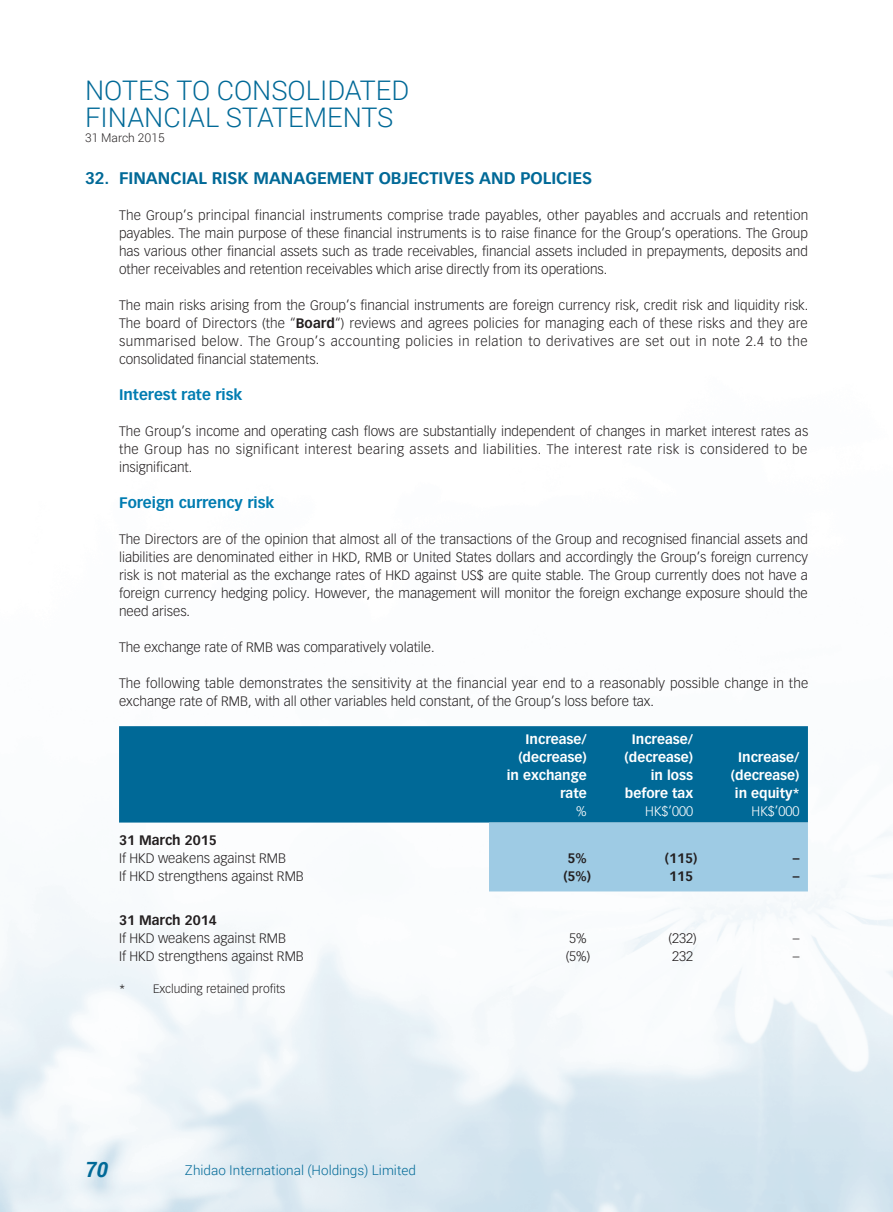
<style>
.page{position:relative;width:893px;height:1212px;background:#fff}
.page>*{position:absolute;margin:0;border:0;box-sizing:border-box;transform-origin:0 0}
.t1{font:300 27px/27px "Roboto";color:#006997}
.t2{font:italic 700 21px "Roboto";color:#006997}
._01_H1{font:700 16.5px "Vectora LT Std";color:#006997}
._02_H2{font:700 15px "Vectora LT Std";color:#007cb1}
._00_txt{font:300 13.5px/18px "Vectora LT Std";color:#231f20;text-align:justify}
._50_Table_txt{font:300 13.5px "Vectora LT Std";color:#231f20}
._50_Table_txt-2{font:700 13.5px "Vectora LT Std";color:#fff}
._50_Table_txt-3{font:700 13.5px "Vectora LT Std";color:#231f20}
.t3{font:300 13.5px "Roboto";color:#006997}
._50_Table_txt-4{font:300 13.5px "Vectora LT Std";color:#fff}
._06_Notes{font:300 12px "Vectora LT Std";color:#231f20}
.t4{font:300 12px "Roboto";color:#231f20}
.s1{font-weight:700}
</style>
<div class="page">
<img style="left:0;top:822px;width:893px;height:390px">
<div style="left:119px;top:726px;width:689px;height:96px;background:#006997"></div>
<div style="left:489px;top:822px;width:319px;height:69px;background:#9ecbe4"></div>
<h1 class="t1" style="left:85px;top:76px;width:326px">NOTES TO CONSOLIDATED<br>FINANCIAL STATEMENTS</h1>
<p class="t4" style="left:85px;top:130px;width:81px">31 March 2015</p>
<p class="_01_H1" style="left:85px;top:168px;width:509px">32. FINANCIAL RISK MANAGEMENT OBJECTIVES AND POLICIES</p>
<p class="_00_txt" style="left:119px;top:206px;width:691px">The Group’s principal financial instruments comprise trade payables, other payables and accruals and retention payables. The main purpose of these financial instruments is to raise finance for the Group’s operations. The Group has various other financial assets such as trade receivables, financial assets included in prepayments, deposits and other receivables and retention receivables which arise directly from its operations.</p>
<p class="_00_txt" style="left:119px;top:296px;width:691px">The main risks arising from the Group’s financial instruments are foreign currency risk, credit risk and liquidity risk.<br>The board of Directors (the “<span class="s1">Board</span>“) reviews and agrees policies for managing each of these risks and they are summarised below. The Group’s accounting policies in relation to derivatives are set out in note 2.4 to the consolidated financial statements.</p>
<p class="_02_H2" style="left:119px;top:385px;width:125px">Interest rate risk</p>
<p class="_00_txt" style="left:119px;top:422px;width:691px">The Group’s income and operating cash flows are substantially independent of changes in market interest rates as the Group has no significant interest bearing assets and liabilities. The interest rate risk is considered to be insignificant.</p>
<p class="_02_H2" style="left:119px;top:493px;width:157px">Foreign currency risk</p>
<p class="_00_txt" style="left:119px;top:530px;width:690px">The Directors are of the opinion that almost all of the transactions of the Group and recognised financial assets and liabilities are denominated either in HKD, RMB or United States dollars and accordingly the Group’s foreign currency risk is not material as the exchange rates of HKD against US$ are quite stable. The Group currently does not have a foreign currency hedging policy. However, the management will monitor the foreign exchange exposure should the need arises.</p>
<p class="_00_txt" style="left:119px;top:638px;width:317px">The exchange rate of RMB was comparatively volatile.</p>
<p class="_00_txt" style="left:119px;top:674px;width:691px">The following table demonstrates the sensitivity at the financial year end to a reasonably possible change in the exchange rate of RMB, with all other variables held constant, of the Group’s loss before tax.</p>
<p class="_50_Table_txt-2" style="left:526px;top:731px;width:63px">Increase/</p>
<p class="_50_Table_txt-2" style="left:518px;top:749px;width:70px">(decrease)</p>
<p class="_50_Table_txt-2" style="left:507px;top:767px;width:82px">in exchange</p>
<p class="_50_Table_txt-2" style="left:560px;top:785px;width:28px">rate</p>
<p class="_50_Table_txt-2" style="left:632px;top:731px;width:63px">Increase/</p>
<p class="_50_Table_txt-2" style="left:625px;top:749px;width:70px">(decrease)</p>
<p class="_50_Table_txt-2" style="left:651px;top:767px;width:44px">in loss</p>
<p class="_50_Table_txt-2" style="left:625px;top:785px;width:70px">before tax</p>
<p class="_50_Table_txt-2" style="left:738px;top:749px;width:63px">Increase/</p>
<p class="_50_Table_txt-2" style="left:731px;top:767px;width:70px">(decrease)</p>
<p class="_50_Table_txt-2" style="left:735px;top:785px;width:66px">in equity*</p>
<p class="_50_Table_txt-4" style="left:576px;top:803px;width:12px">%</p>
<p class="_50_Table_txt-4" style="left:645px;top:803px;width:49px">HK$’000</p>
<p class="_50_Table_txt-4" style="left:752px;top:803px;width:49px">HK$’000</p>
<p class="_50_Table_txt-3" style="left:119px;top:832px;width:99px">31 March 2015</p>
<p class="_50_Table_txt" style="left:119px;top:850px;width:169px">If HKD weakens against RMB</p>
<p class="_50_Table_txt-3" style="left:568px;top:850px;width:21px">5%</p>
<p class="_50_Table_txt-3" style="left:665px;top:850px;width:34px">(115)</p>
<p class="_50_Table_txt-3" style="left:793px;top:850px;width:8px">–</p>
<p class="_50_Table_txt" style="left:119px;top:868px;width:186px">If HKD strengthens against RMB</p>
<p class="_50_Table_txt-3" style="left:563px;top:868px;width:29px">(5%)</p>
<p class="_50_Table_txt-3" style="left:669px;top:868px;width:25px">115</p>
<p class="_50_Table_txt-3" style="left:793px;top:868px;width:8px">–</p>
<p class="_50_Table_txt-3" style="left:119px;top:912px;width:99px">31 March 2014</p>
<p class="_50_Table_txt" style="left:119px;top:930px;width:169px">If HKD weakens against RMB</p>
<p class="_50_Table_txt" style="left:569px;top:930px;width:19px">5%</p>
<p class="_50_Table_txt" style="left:669px;top:930px;width:30px">(232)</p>
<p class="_50_Table_txt" style="left:793px;top:930px;width:8px">–</p>
<p class="_50_Table_txt" style="left:119px;top:948px;width:186px">If HKD strengthens against RMB</p>
<p class="_50_Table_txt" style="left:566px;top:948px;width:26px">(5%)</p>
<p class="_50_Table_txt" style="left:672px;top:948px;width:23px">232</p>
<p class="_50_Table_txt" style="left:793px;top:948px;width:8px">–</p>
<p class="_06_Notes" style="left:119px;top:982px;width:168px">* Excluding retained profits</p>
<h2 class="t2" style="left:85px;top:1154px;width:24px">70</h2>
<p class="t3" style="left:185px;top:1161px;width:232px">Zhidao International (Holdings) Limited</p>
</div>
